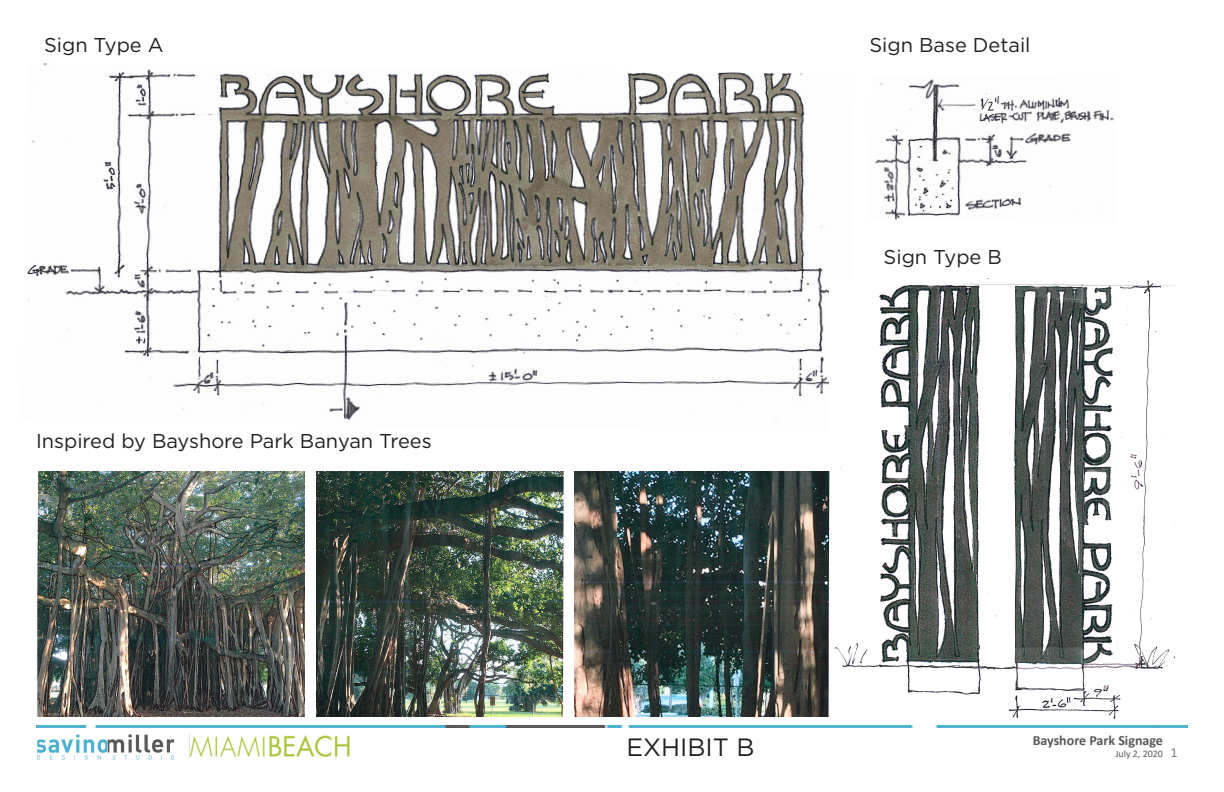
<style>
.page{position:relative;width:1224px;height:792px;background:#fff}
.page>*{position:absolute;margin:0;border:0;box-sizing:border-box;transform-origin:0 0}
.t1{font:25px "Gotham";color:#231f20}
.t2{font:20px "Gotham";color:#231f20}
.t3{font:700 14px "Calibri";color:#58595b}
.t4{font:10px "Calibri";color:#58595b}
.s1{font-size:14px;color:#7b8080}
</style>
<div class="page">
<img style="left:189px;top:734px;width:161px;height:24px">
<img style="left:37px;top:734px;width:138px;height:26px">
<img style="left:36px;top:725px;width:1152px;height:3px">
<img style="left:27px;top:63px;width:802px;height:357px">
<img style="left:834px;top:278px;width:340px;height:441px">
<img style="left:37px;top:471px;width:267px;height:245px">
<img style="left:574px;top:471px;width:256px;height:245px">
<img style="left:317px;top:471px;width:247px;height:245px">
<img style="left:875px;top:79px;width:239px;height:141px">
<p class="t2" style="left:44px;top:32px;width:121px">Sign Type A</p>
<p class="t2" style="left:869px;top:32px;width:163px">Sign Base Detail</p>
<p class="t2" style="left:36px;top:428px;width:397px">Inspired by Bayshore Park Banyan Trees</p>
<p class="t2" style="left:884px;top:244px;width:120px">Sign Type B</p>
<p class="t1" style="left:626px;top:731px;width:130px">EXHIBIT B</p>
<p class="t3" style="left:1033px;top:730px;width:132px">Bayshore Park Signage</p>
<p class="t4" style="left:1115px;top:747px;width:64px">July 2, 2020 <span class="s1">1</span></p>
</div>
